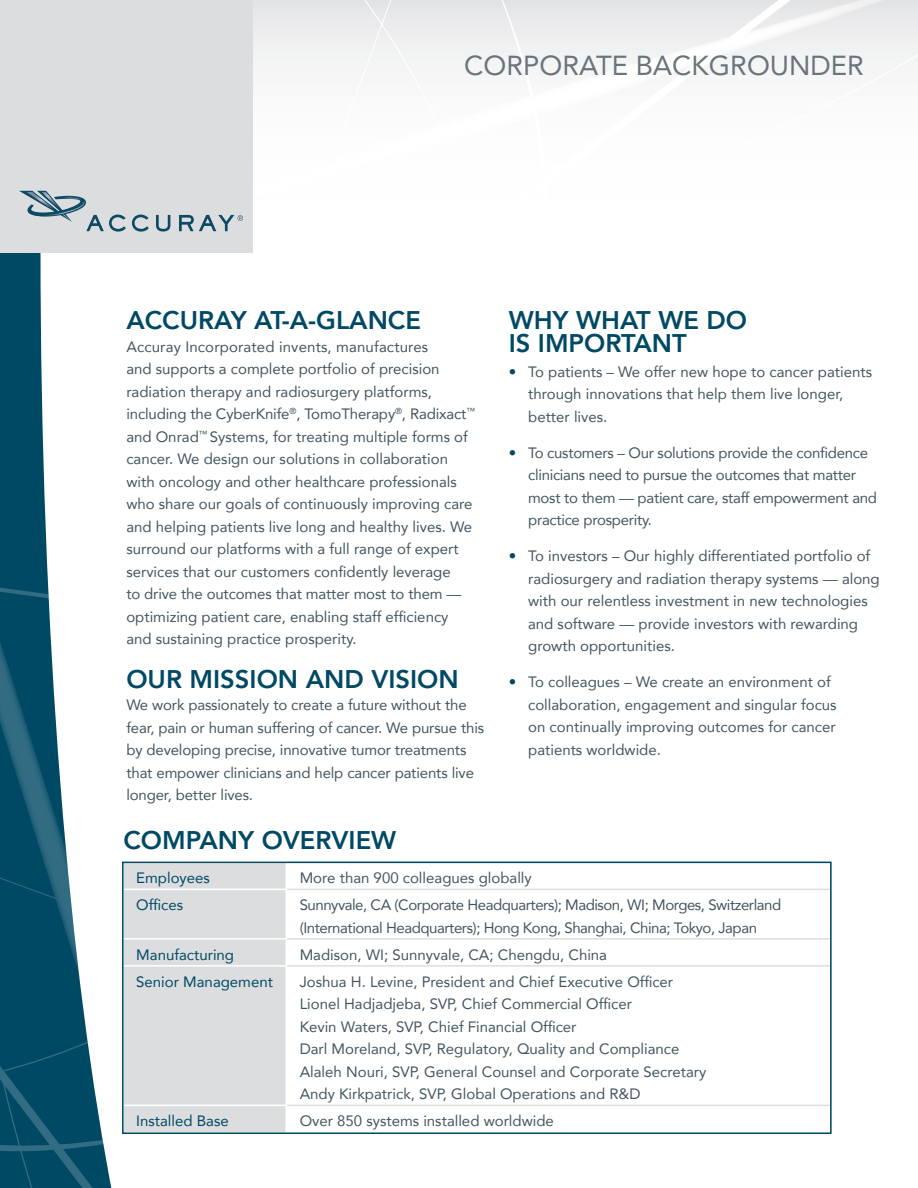
<style>
.page{position:relative;width:918px;height:1188px;background:#fff}
.page>*{position:absolute;margin:0;border:0;box-sizing:border-box;transform-origin:0 0}
.t1{font:27.45px "Avenir";color:#6a747b}
.t2{font:800 25.5px/22.5px "Avenir";color:#004964}
.t3{font:15px/22.5px "Avenir";color:#45555f}
.t4{font:15px/22.5px "Avenir";letter-spacing:-.02em;color:#45555f}
.t5{font:15px/22.5px "Avenir";letter-spacing:-.03em;color:#45555f}
.t6{font:15px "Avenir";color:#004964}
.s1{color:#004964}
</style>
<div class="page">
<svg style="left:426px;top:0;width:485px;height:70px;fill:#efeff0"></svg>
<svg style="left:253px;top:0;width:173px;height:70px"></svg>
<svg style="left:0;top:253px;width:112px;height:935px"></svg>
<svg style="left:0;top:299px;width:111px;height:889px;fill:#004964"></svg>
<svg style="left:0;top:477px;width:111px;height:103px"></svg>
<svg style="left:0;top:580px;width:111px;height:433px"></svg>
<div style="left:0;top:0;width:253px;height:253px;background:#dcdddf"></div>
<svg style="left:132px;top:215px;width:17px;height:17px"></svg>
<svg style="left:156px;top:215px;width:14px;height:17px"></svg>
<svg style="left:19px;top:191px;width:107px;height:41px"></svg>
<svg style="left:179px;top:215px;width:64px;height:16px"></svg>
<img style="left:27px;top:192px;width:15px;height:19px">
<img style="left:42px;top:192px;width:20px;height:9px">
<img style="left:28px;top:201px;width:57px;height:15px">
<img style="left:55px;top:198px;width:26px;height:2px">
<div style="left:125px;top:865px;width:160px;height:266px;background:#dcdddf"></div>
<hr style="left:287px;top:889px;width:545px;height:1px;background:#dcdddf">
<hr style="left:287px;top:938px;width:545px;height:2px;background:#dcdddf">
<hr style="left:287px;top:965px;width:545px;height:2px;background:#dcdddf">
<hr style="left:287px;top:1105px;width:545px;height:1px;background:#dcdddf">
<hr style="left:122px;top:889px;width:165px;height:1px;background:#fff">
<hr style="left:122px;top:938px;width:165px;height:2px;background:#fff">
<hr style="left:122px;top:965px;width:165px;height:2px;background:#fff">
<hr style="left:122px;top:1105px;width:165px;height:1px;background:#fff">
<div style="left:122px;top:862px;width:710px;height:272px;border:2px solid #004964"></div>
<p class="t1" style="left:464px;top:43px;width:401px">CORPORATE BACKGROUNDER</p>
<p class="t2" style="left:126px;top:309px;width:296px">ACCURAY AT-A-GLANCE</p>
<p class="t3" style="left:126px;top:335px;width:350px">Accuray Incorporated invents, manufactures<br>and supports a complete portfolio of precision radiation therapy and radiosurgery platforms, including the CyberKnife<sup>®</sup>, TomoTherapy<sup>®</sup>, Radixact<sup>™ </sup>and Onrad<sup>™</sup> Systems, for treating multiple forms of cancer. We design our solutions in collaboration with oncology and other healthcare professionals who share our goals of continuously improving care and helping patients live long and healthy lives. We surround our platforms with a full range of expert services that our customers confidently leverage<br>to drive the outcomes that matter most to them — optimizing patient care, enabling staff efficiency and sustaining practice prosperity.</p>
<p class="t2" style="left:126px;top:668px;width:334px">OUR MISSION AND VISION</p>
<p class="t3" style="left:126px;top:693px;width:359px">We work passionately to create a future without the fear, pain or human suffering of cancer. We pursue this by developing precise, innovative tumor treatments that empower clinicians and help cancer patients live longer, better lives.</p>
<p class="t2" style="left:123px;top:828px;width:274px">COMPANY OVERVIEW</p>
<p class="t2" style="left:509px;top:309px;width:240px">WHY WHAT WE DO<br>IS IMPORTANT</p>
<p class="t3" style="left:528px;top:360px;width:346px;text-indent:-20px"><span class="s1">•</span> To patients – We offer new hope to cancer patients through innovations that help them live longer, better lives.</p>
<p class="t4" style="left:528px;top:441px;width:350px;text-indent:-20px"><span class="s1">•</span> To customers – Our solutions provide the confidence clinicians need to pursue the outcomes that matter most to them — patient care, staff empowerment and practice prosperity.</p>
<p class="t3" style="left:528px;top:544px;width:353px;text-indent:-20px"><span class="s1">•</span> To investors – Our highly differentiated portfolio of radiosurgery and radiation therapy systems — along with our relentless investment in new technologies and software — provide investors with rewarding growth opportunities.</p>
<p class="t3" style="left:528px;top:670px;width:310px;text-indent:-20px"><span class="s1">•</span> To colleagues – We create an environment of collaboration, engagement and singular focus on continually improving outcomes for cancer patients worldwide.</p>
<p class="t6" style="left:136px;top:866px;width:75px">Employees</p>
<p class="t3" style="left:300px;top:866px;width:234px">More than 900 colleagues globally</p>
<p class="t6" style="left:136px;top:893px;width:48px">Offices</p>
<p class="t5" style="left:300px;top:893px;width:483px">Sunnyvale, CA (Corporate Headquarters); Madison, WI; Morges, Switzerland (International Headquarters); Hong Kong, Shanghai, China; Tokyo, Japan</p>
<p class="t6" style="left:136px;top:943px;width:99px">Manufacturing</p>
<p class="t3" style="left:300px;top:943px;width:309px">Madison, WI; Sunnyvale, CA; Chengdu, China</p>
<p class="t6" style="left:136px;top:970px;width:138px">Senior Management</p>
<p class="t3" style="left:300px;top:970px;width:375px">Joshua H. Levine, President and Chief Executive Officer<br>Lionel Hadjadjeba, SVP, Chief Commercial Officer<br>Kevin Waters, SVP, Chief Financial Officer</p>
<p class="t3" style="left:300px;top:1037px;width:381px">Darl Moreland, SVP, Regulatory, Quality and Compliance</p>
<p class="t3" style="left:300px;top:1060px;width:408px">Alaleh Nouri, SVP, General Counsel and Corporate Secretary</p>
<p class="t3" style="left:300px;top:1082px;width:342px">Andy Kirkpatrick, SVP, Global Operations and R&amp;D</p>
<p class="t6" style="left:136px;top:1109px;width:94px">Installed Base</p>
<p class="t3" style="left:300px;top:1109px;width:256px">Over 850 systems installed worldwide</p>
</div>
